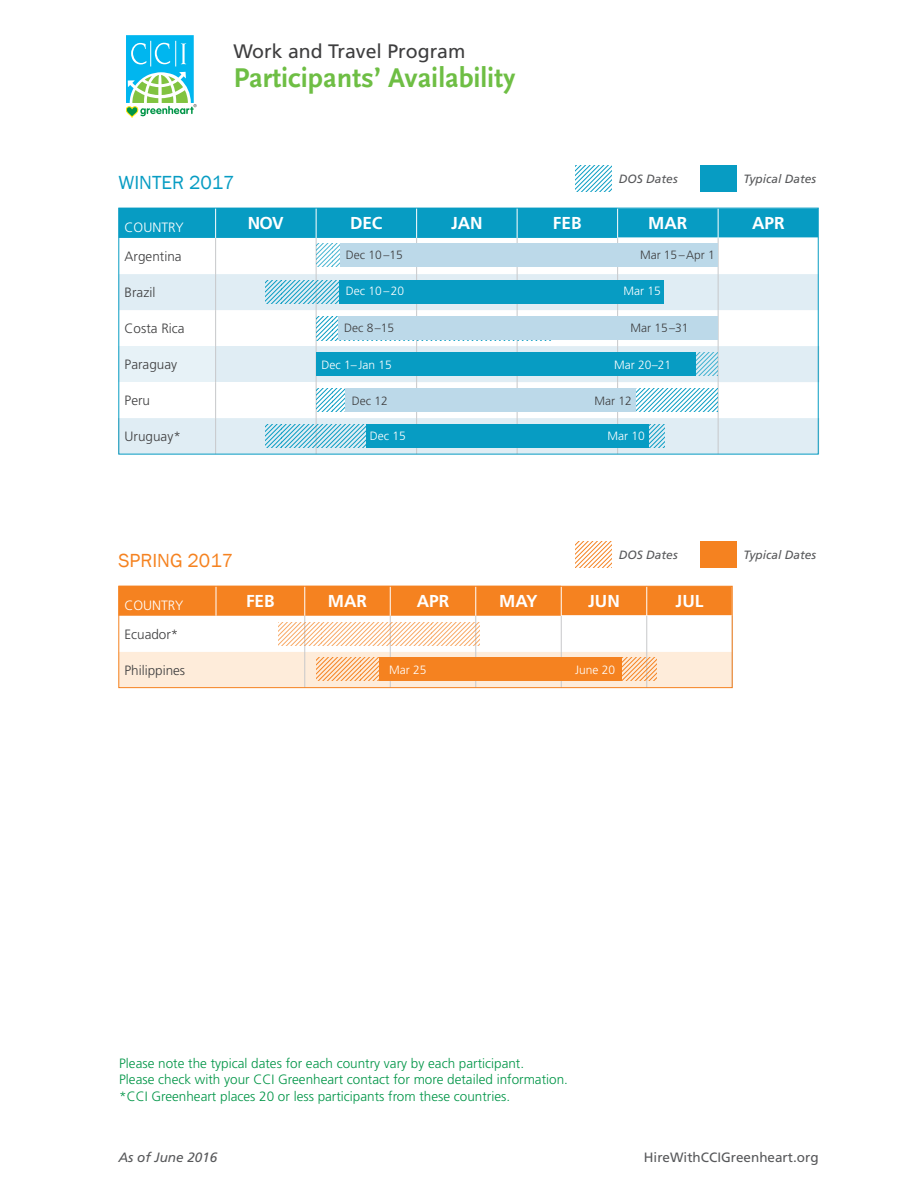
<style>
.page{position:relative;width:918px;height:1188px;background:#fff}
.page>*{position:absolute;margin:0;border:0;box-sizing:border-box;transform-origin:0 0}
.t1{font:700 28.5px "Scala Sans LF";color:#6ebe44}
.t2{font:19.5px "Frutiger LT Std";color:#3e3e3f}
.t3{font:19.5px "Franklin Gothic";color:#079cc3}
.t4{font:19.5px "Franklin Gothic";color:#f58220}
.t5{font:700 17.25px "Frutiger LT Std";color:#fff}
.t6{font:300 13.5px "Frutiger LT Std";color:#009547}
.t7{font:300 13.5px "Frutiger LT Std";color:#3e3e3f}
.t8{font:13.5px "Frutiger LT Std";color:#57585a}
.t9{font:300 13.5px "Frutiger LT Std";color:#fff}
.t10{font:italic 13.5px "Frutiger LT Std";color:#57585a}
.t11{font:300 12px "Frutiger LT Std";color:#fff}
.t12{font:300 12px "Frutiger LT Std";color:#3e3e3f}
.t13{font:italic 12px "Frutiger LT Std";color:#57585a}
</style>
<div class="page">
<div style="left:701px;top:166px;width:36px;height:26px;background:#079cc3"></div>
<div style="left:120px;top:210px;width:697px;height:28px;background:#079cc3"></div>
<svg style="left:120px;top:274px;width:697px;height:178px;fill:#e0edf4"></svg>
<div style="left:119px;top:346px;width:97px;height:36px;background:#e7f2f7"></div>
<div style="left:216px;top:346px;width:100px;height:36px;background:#e0edf4"></div>
<hr style="left:215px;top:208px;width:1px;height:30px;background:#fff">
<hr style="left:316px;top:208px;width:1px;height:30px;background:#fff">
<hr style="left:416px;top:208px;width:1px;height:30px;background:#fff">
<hr style="left:517px;top:208px;width:1px;height:30px;background:#fff">
<hr style="left:617px;top:208px;width:1px;height:30px;background:#fff">
<hr style="left:718px;top:208px;width:1px;height:30px;background:#fff">
<hr style="left:215px;top:238px;width:1px;height:36px;background:#c7c8ca">
<hr style="left:316px;top:238px;width:1px;height:36px;background:#c7c8ca">
<hr style="left:416px;top:238px;width:1px;height:36px;background:#c7c8ca">
<hr style="left:517px;top:238px;width:1px;height:36px;background:#c7c8ca">
<hr style="left:617px;top:238px;width:1px;height:36px;background:#c7c8ca">
<hr style="left:718px;top:238px;width:1px;height:36px;background:#c7c8ca">
<hr style="left:215px;top:274px;width:1px;height:36px;background:#c7c8ca">
<hr style="left:316px;top:274px;width:1px;height:36px;background:#c7c8ca">
<hr style="left:416px;top:274px;width:1px;height:36px;background:#c7c8ca">
<hr style="left:517px;top:274px;width:1px;height:36px;background:#c7c8ca">
<hr style="left:617px;top:274px;width:1px;height:36px;background:#c7c8ca">
<hr style="left:718px;top:274px;width:1px;height:36px;background:#c7c8ca">
<hr style="left:215px;top:310px;width:1px;height:36px;background:#c7c8ca">
<hr style="left:316px;top:310px;width:1px;height:36px;background:#c7c8ca">
<hr style="left:416px;top:310px;width:1px;height:36px;background:#c7c8ca">
<hr style="left:517px;top:310px;width:1px;height:36px;background:#c7c8ca">
<hr style="left:617px;top:310px;width:1px;height:36px;background:#c7c8ca">
<hr style="left:718px;top:310px;width:1px;height:36px;background:#c7c8ca">
<hr style="left:215px;top:346px;width:1px;height:36px;background:#c7c8ca">
<hr style="left:215px;top:382px;width:1px;height:36px;background:#c7c8ca">
<hr style="left:316px;top:382px;width:1px;height:36px;background:#c7c8ca">
<hr style="left:416px;top:382px;width:1px;height:36px;background:#c7c8ca">
<hr style="left:517px;top:382px;width:1px;height:36px;background:#c7c8ca">
<hr style="left:617px;top:382px;width:1px;height:36px;background:#c7c8ca">
<hr style="left:718px;top:382px;width:1px;height:36px;background:#c7c8ca">
<hr style="left:316px;top:346px;width:1px;height:36px;background:#c7c8ca">
<hr style="left:416px;top:346px;width:1px;height:36px;background:#c7c8ca">
<hr style="left:517px;top:346px;width:1px;height:36px;background:#c7c8ca">
<hr style="left:617px;top:346px;width:1px;height:36px;background:#c7c8ca">
<hr style="left:718px;top:346px;width:1px;height:36px;background:#c7c8ca">
<hr style="left:215px;top:418px;width:1px;height:36px;background:#c7c8ca">
<hr style="left:316px;top:418px;width:1px;height:36px;background:#c7c8ca">
<hr style="left:416px;top:418px;width:1px;height:36px;background:#c7c8ca">
<hr style="left:517px;top:418px;width:1px;height:36px;background:#c7c8ca">
<hr style="left:617px;top:418px;width:1px;height:36px;background:#c7c8ca">
<hr style="left:718px;top:418px;width:1px;height:36px;background:#c7c8ca">
<div style="left:120px;top:588px;width:611px;height:28px;background:#f58220"></div>
<hr style="left:216px;top:586px;width:1px;height:30px;background:#fff">
<hr style="left:305px;top:586px;width:1px;height:30px;background:#fff">
<hr style="left:390px;top:586px;width:1px;height:30px;background:#fff">
<hr style="left:476px;top:586px;width:1px;height:30px;background:#fff">
<hr style="left:561px;top:586px;width:1px;height:30px;background:#fff">
<hr style="left:647px;top:586px;width:1px;height:30px;background:#fff">
<hr style="left:561px;top:615px;width:86px;height:1px;background:#fff">
<hr style="left:647px;top:615px;width:85px;height:1px;background:#fff">
<hr style="left:305px;top:616px;width:1px;height:36px;background:#c7c8ca">
<hr style="left:390px;top:616px;width:1px;height:36px;background:#c7c8ca">
<hr style="left:476px;top:616px;width:1px;height:36px;background:#c7c8ca">
<hr style="left:561px;top:616px;width:1px;height:36px;background:#c7c8ca">
<hr style="left:647px;top:616px;width:1px;height:36px;background:#c7c8ca">
<div style="left:118px;top:586px;width:615px;height:102px;border:1px solid #f58220"></div>
<div style="left:701px;top:541px;width:36px;height:26px;background:#f58220"></div>
<div style="left:118px;top:208px;width:701px;height:246px;border:1px solid #079cc3"></div>
<svg style="left:575px;top:166px;width:37px;height:26px"></svg>
<svg style="left:575px;top:541px;width:37px;height:26px"></svg>
<svg style="left:316px;top:244px;width:24px;height:23px"></svg>
<div style="left:340px;top:244px;width:378px;height:23px;background:#bcd9e9"></div>
<svg style="left:266px;top:280px;width:74px;height:23px;background:#99d2e3"></svg>
<div style="left:340px;top:280px;width:324px;height:23px;background:#079cc3"></div>
<svg style="left:316px;top:317px;width:22px;height:23px"></svg>
<div style="left:338px;top:317px;width:380px;height:23px;background:#bcd9e9"></div>
<svg style="left:696px;top:353px;width:22px;height:23px"></svg>
<div style="left:316px;top:353px;width:380px;height:23px;background:#079cc3"></div>
<svg style="left:316px;top:388px;width:402px;height:24px"></svg>
<div style="left:346px;top:388px;width:290px;height:24px;background:#bcd9e9"></div>
<svg style="left:266px;top:424px;width:398px;height:23px;background:#9ad2e3"></svg>
<div style="left:367px;top:424px;width:282px;height:23px;background:#079cc3"></div>
<svg style="left:279px;top:622px;width:200px;height:24px"></svg>
<svg style="left:118px;top:652px;width:614px;height:36px;background:#fce1c7"></svg>
<div style="left:379px;top:658px;width:242px;height:23px;background:#f58220"></div>
<svg style="left:126px;top:35px;width:71px;height:83px"></svg>
<p class="t2" style="left:233px;top:40px;width:234px">Work and Travel Program</p>
<p class="t1" style="left:233px;top:62px;width:284px">Participants’ Availability</p>
<p class="t3" style="left:118px;top:171px;width:118px">WINTER 2017</p>
<p class="t13" style="left:619px;top:172px;width:60px">DOS Dates</p>
<p class="t13" style="left:744px;top:172px;width:74px">Typical Dates</p>
<p class="t9" style="left:125px;top:220px;width:61px">COUNTRY</p>
<p class="t5" style="left:248px;top:213px;width:37px">NOV</p>
<p class="t5" style="left:350px;top:213px;width:34px">DEC</p>
<p class="t5" style="left:451px;top:213px;width:33px">JAN</p>
<p class="t5" style="left:553px;top:213px;width:30px">FEB</p>
<p class="t5" style="left:648px;top:213px;width:41px">MAR</p>
<p class="t5" style="left:752px;top:213px;width:34px">APR</p>
<p class="t7" style="left:125px;top:249px;width:59px">Argentina</p>
<p class="t7" style="left:125px;top:285px;width:32px">Brazil</p>
<p class="t7" style="left:125px;top:321px;width:62px">Costa Rica</p>
<p class="t7" style="left:125px;top:357px;width:54px">Paraguay</p>
<p class="t7" style="left:125px;top:393px;width:27px">Peru</p>
<p class="t7" style="left:125px;top:429px;width:58px">Uruguay*</p>
<p class="t12" style="left:346px;top:248px;width:58px">Dec 10–15</p>
<p class="t12" style="left:640px;top:248px;width:76px">Mar 15–Apr 1</p>
<p class="t11" style="left:346px;top:285px;width:60px">Dec 10–20</p>
<p class="t11" style="left:623px;top:285px;width:39px">Mar 15</p>
<p class="t12" style="left:344px;top:321px;width:52px">Dec 8–15</p>
<p class="t12" style="left:630px;top:321px;width:60px">Mar 15–31</p>
<p class="t11" style="left:322px;top:358px;width:72px">Dec 1–Jan 15</p>
<p class="t11" style="left:614px;top:358px;width:58px">Mar 20–21</p>
<p class="t12" style="left:352px;top:394px;width:38px">Dec 12</p>
<p class="t12" style="left:594px;top:394px;width:39px">Mar 12</p>
<p class="t11" style="left:607px;top:429px;width:39px">Mar 10</p>
<p class="t11" style="left:370px;top:429px;width:38px">Dec 15</p>
<p class="t4" style="left:118px;top:549px;width:116px">SPRING 2017</p>
<p class="t13" style="left:619px;top:548px;width:60px">DOS Dates</p>
<p class="t13" style="left:744px;top:548px;width:74px">Typical Dates</p>
<p class="t9" style="left:124px;top:597px;width:61px">COUNTRY</p>
<p class="t5" style="left:246px;top:591px;width:30px">FEB</p>
<p class="t5" style="left:328px;top:591px;width:41px">MAR</p>
<p class="t5" style="left:417px;top:591px;width:34px">APR</p>
<p class="t5" style="left:499px;top:591px;width:40px">MAY</p>
<p class="t5" style="left:588px;top:591px;width:33px">JUN</p>
<p class="t5" style="left:676px;top:591px;width:29px">JUL</p>
<p class="t7" style="left:124px;top:627px;width:56px">Ecuador*</p>
<p class="t7" style="left:124px;top:663px;width:62px">Philippines</p>
<p class="t11" style="left:389px;top:663px;width:39px">Mar 25</p>
<p class="t11" style="left:575px;top:663px;width:42px">June 20</p>
<p class="t6" style="left:119px;top:1055px;width:407px">Please note the typical dates for each country vary by each participant.</p>
<p class="t6" style="left:119px;top:1072px;width:450px">Please check with your CCI Greenheart contact for more detailed information.</p>
<p class="t6" style="left:119px;top:1088px;width:393px">*CCI Greenheart places 20 or less participants from these countries.</p>
<p class="t10" style="left:118px;top:1150px;width:101px">As of June 2016</p>
<p class="t8" style="left:644px;top:1150px;width:176px">HireWithCCIGreenheart.org</p>
</div>
